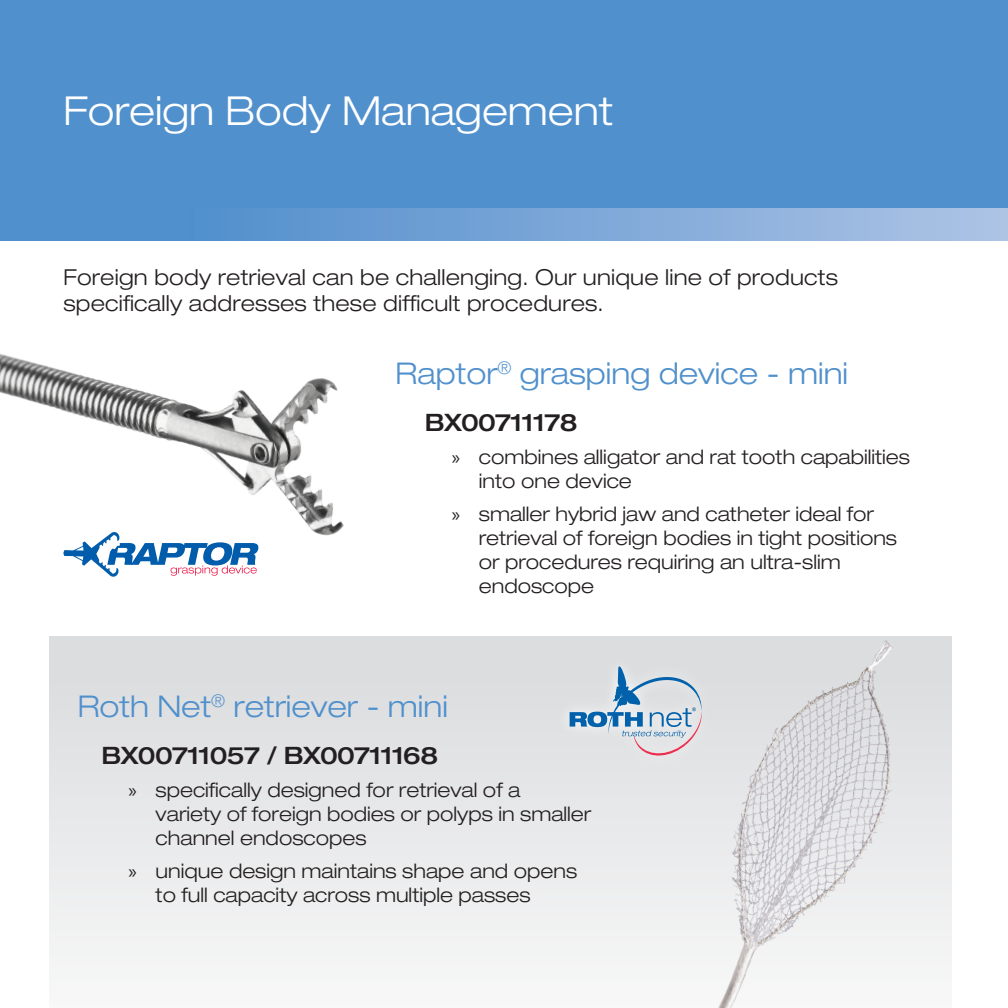
<style>
.page{position:relative;width:1008px;height:1008px;background:#fff}
.page>*{position:absolute;margin:0;border:0;box-sizing:border-box;transform-origin:0 0}
.t1{font:300 expanded 40px "Helvetica Neue LT Std";color:#fff}
.t2{font:300 expanded 30px "Helvetica Neue LT Std";color:#5090cc}
.t3{font:500 expanded 24px "Helvetica Neue LT Std";letter-spacing:-.03em;color:#231f20}
.t4{font:300 expanded 22px/26.4px "Helvetica Neue LT Std";letter-spacing:.01em;color:#231f20}
.t5{font:300 expanded 20px/24px "Helvetica Neue LT Std";color:#231f20}
.s1{font-family:"Myriad Pro";font-weight:400;font-stretch:normal}
</style>
<div class="page">
<div style="left:49px;top:636px;width:902px;height:372px;background:linear-gradient(to bottom,#d9dadc,#f7f7f8)"></div>
<div style="left:0;top:0;width:1008px;height:224px;background:#5090cc"></div>
<svg style="left:395px;top:209px;width:613px;height:31px;background:#8aafdb"></svg>
<img style="left:0;top:208px;width:395px;height:439px">
<div style="left:52px;top:520px;width:219px;height:69px;background:#fff"></div>
<svg style="left:63px;top:532px;width:196px;height:45px"></svg>
<img style="left:597px;top:636px;width:355px;height:372px">
<div style="left:557px;top:655px;width:157px;height:113px;background:#e0e1e2"></div>
<svg style="left:570px;top:666px;width:132px;height:90px"></svg>
<p class="t1" style="left:63px;top:86px;width:551px">Foreign Body Management</p>
<p class="t4" style="left:63px;top:263px;width:776px">Foreign body retrieval can be challenging. Our unique line of products specifically addresses these difficult procedures.</p>
<p class="t2" style="left:395px;top:355px;width:454px">Raptor<sup>®</sup> grasping device - mini</p>
<p class="t3" style="left:425px;top:408px;width:154px">BX00711178</p>
<p class="t5" style="left:479px;top:445px;width:433px;text-indent:-27px"><span class="s1">»</span> combines alligator and rat tooth capabilities into one device</p>
<p class="t5" style="left:479px;top:502px;width:420px;text-indent:-27px"><span class="s1">»</span> smaller hybrid jaw and catheter ideal for retrieval of foreign bodies in tight positions or procedures requiring an ultra-slim endoscope</p>
<p class="t2" style="left:77px;top:689px;width:372px">Roth Net<sup>®</sup> retriever - mini</p>
<p class="t3" style="left:102px;top:741px;width:338px">BX00711057 / BX00711168</p>
<p class="t5" style="left:156px;top:778px;width:437px;text-indent:-27px"><span class="s1">»</span> specifically designed for retrieval of a<br>variety of foreign bodies or polyps in smaller channel endoscopes</p>
<p class="t5" style="left:156px;top:859px;width:423px;text-indent:-27px"><span class="s1">»</span> unique design maintains shape and opens to full capacity across multiple passes</p>
</div>
